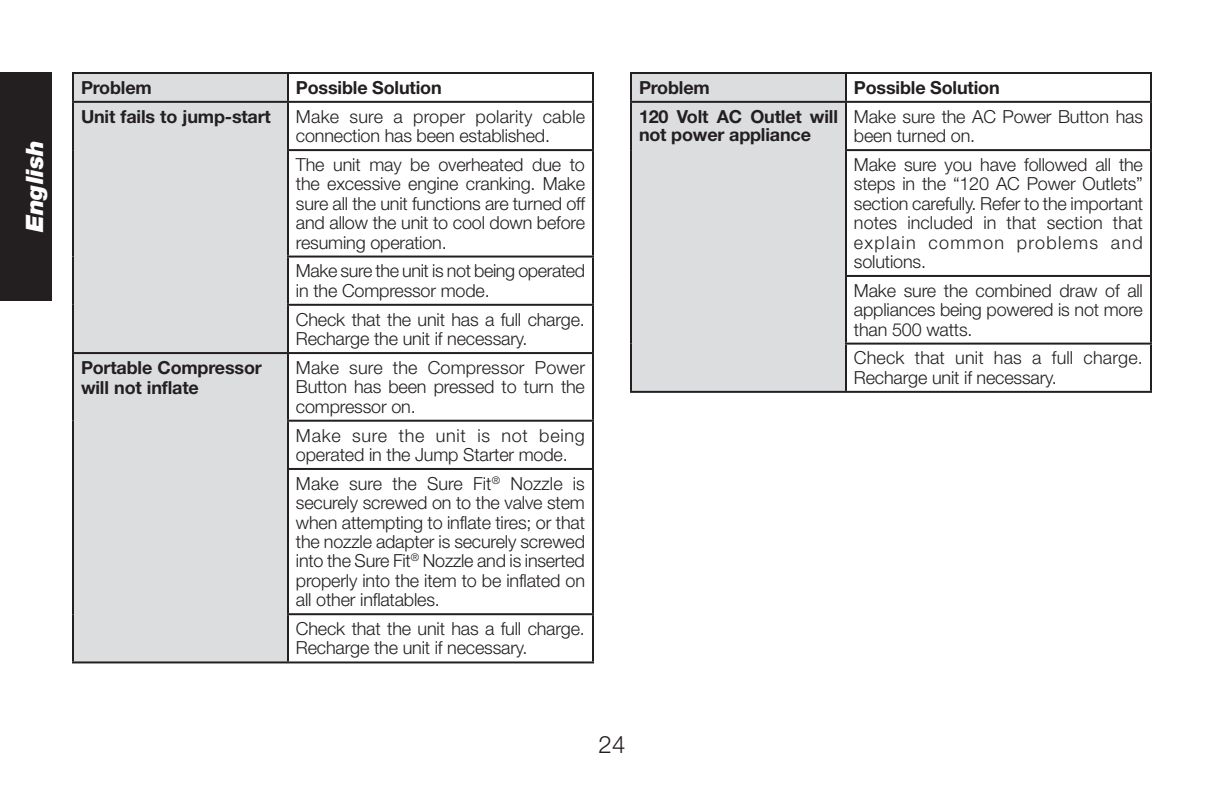
<style>
.page{position:relative;width:1224px;height:792px;background:#fff}
.page>*{position:absolute;margin:0;border:0;box-sizing:border-box;transform-origin:0 0}
.t1{font:italic 900 24px "Helvetica Neue LT Std";color:#fff}
.t2{font:300 24px "Helvetica Neue LT Std";color:#231f20}
.t3{font:300 18px/19.4px "Helvetica Neue LT Std";letter-spacing:-.01em;color:#231f20}
.t4{font:700 18px/20px "Helvetica Neue LT Std";letter-spacing:-.01em;color:#231f20}
.t5{font:300 18px/19.4px "Helvetica Neue LT Std";letter-spacing:.01em;color:#231f20}
</style>
<div class="page">
<div style="left:0;top:72px;width:52px;height:228px;background:#231f20"></div>
<div style="left:74px;top:74px;width:213px;height:587px;background:#dcdddf"></div>
<hr style="left:72px;top:72px;width:216px;height:2px;background:#231f20">
<hr style="left:72px;top:74px;width:2px;height:27px;background:#231f20">
<hr style="left:288px;top:72px;width:306px;height:2px;background:#231f20">
<hr style="left:287px;top:74px;width:2px;height:27px;background:#231f20">
<hr style="left:592px;top:74px;width:2px;height:27px;background:#231f20">
<hr style="left:72px;top:101px;width:216px;height:2px;background:#231f20">
<hr style="left:72px;top:103px;width:2px;height:47px;background:#231f20">
<hr style="left:288px;top:101px;width:306px;height:2px;background:#231f20">
<hr style="left:287px;top:103px;width:2px;height:46px;background:#231f20">
<hr style="left:592px;top:103px;width:2px;height:46px;background:#231f20">
<hr style="left:72px;top:150px;width:2px;height:107px;background:#231f20">
<hr style="left:287px;top:149px;width:307px;height:2px;background:#231f20">
<hr style="left:287px;top:151px;width:2px;height:105px;background:#231f20">
<hr style="left:592px;top:151px;width:2px;height:105px;background:#231f20">
<hr style="left:72px;top:257px;width:2px;height:48px;background:#231f20">
<hr style="left:287px;top:256px;width:307px;height:2px;background:#231f20">
<hr style="left:287px;top:258px;width:2px;height:46px;background:#231f20">
<hr style="left:592px;top:258px;width:2px;height:46px;background:#231f20">
<hr style="left:72px;top:305px;width:2px;height:47px;background:#231f20">
<hr style="left:287px;top:304px;width:307px;height:2px;background:#231f20">
<hr style="left:287px;top:306px;width:2px;height:46px;background:#231f20">
<hr style="left:592px;top:306px;width:2px;height:46px;background:#231f20">
<hr style="left:72px;top:352px;width:216px;height:2px;background:#231f20">
<hr style="left:72px;top:354px;width:2px;height:67px;background:#231f20">
<hr style="left:288px;top:352px;width:306px;height:2px;background:#231f20">
<hr style="left:287px;top:354px;width:2px;height:66px;background:#231f20">
<hr style="left:592px;top:354px;width:2px;height:66px;background:#231f20">
<hr style="left:72px;top:421px;width:2px;height:48px;background:#231f20">
<hr style="left:287px;top:420px;width:307px;height:2px;background:#231f20">
<hr style="left:287px;top:422px;width:2px;height:46px;background:#231f20">
<hr style="left:592px;top:422px;width:2px;height:46px;background:#231f20">
<hr style="left:72px;top:469px;width:2px;height:145px;background:#231f20">
<hr style="left:287px;top:468px;width:307px;height:2px;background:#231f20">
<hr style="left:287px;top:470px;width:2px;height:143px;background:#231f20">
<hr style="left:592px;top:470px;width:2px;height:143px;background:#231f20">
<hr style="left:72px;top:614px;width:2px;height:47px;background:#231f20">
<hr style="left:287px;top:613px;width:307px;height:2px;background:#231f20">
<hr style="left:287px;top:615px;width:2px;height:46px;background:#231f20">
<hr style="left:592px;top:615px;width:2px;height:46px;background:#231f20">
<hr style="left:72px;top:661px;width:216px;height:2px;background:#231f20">
<hr style="left:288px;top:661px;width:306px;height:2px;background:#231f20">
<div style="left:632px;top:74px;width:213px;height:317px;background:#dcdddf"></div>
<hr style="left:630px;top:72px;width:216px;height:2px;background:#231f20">
<hr style="left:630px;top:74px;width:2px;height:27px;background:#231f20">
<hr style="left:846px;top:72px;width:306px;height:2px;background:#231f20">
<hr style="left:845px;top:74px;width:2px;height:27px;background:#231f20">
<hr style="left:1150px;top:74px;width:2px;height:27px;background:#231f20">
<hr style="left:630px;top:101px;width:216px;height:2px;background:#231f20">
<hr style="left:630px;top:103px;width:2px;height:47px;background:#231f20">
<hr style="left:846px;top:101px;width:306px;height:2px;background:#231f20">
<hr style="left:845px;top:103px;width:2px;height:46px;background:#231f20">
<hr style="left:1150px;top:103px;width:2px;height:46px;background:#231f20">
<hr style="left:630px;top:150px;width:2px;height:126px;background:#231f20">
<hr style="left:845px;top:149px;width:307px;height:2px;background:#231f20">
<hr style="left:845px;top:151px;width:2px;height:124px;background:#231f20">
<hr style="left:1150px;top:151px;width:2px;height:124px;background:#231f20">
<hr style="left:630px;top:276px;width:2px;height:68px;background:#231f20">
<hr style="left:845px;top:275px;width:307px;height:2px;background:#231f20">
<hr style="left:845px;top:277px;width:2px;height:66px;background:#231f20">
<hr style="left:1150px;top:277px;width:2px;height:66px;background:#231f20">
<hr style="left:630px;top:344px;width:2px;height:47px;background:#231f20">
<hr style="left:845px;top:343px;width:307px;height:2px;background:#231f20">
<hr style="left:845px;top:345px;width:2px;height:46px;background:#231f20">
<hr style="left:1150px;top:345px;width:2px;height:46px;background:#231f20">
<hr style="left:630px;top:391px;width:216px;height:2px;background:#231f20">
<hr style="left:846px;top:391px;width:306px;height:2px;background:#231f20">
<h1 class="t1" style="left:20px;top:232px;width:93px;rotate:-90deg">English</h1>
<p class="t4" style="left:81px;top:77px;width:72px">Problem</p>
<p class="t4" style="left:296px;top:77px;width:147px">Possible Solution</p>
<p class="t4" style="left:81px;top:106px;width:191px">Unit fails to jump-start</p>
<p class="t3" style="left:296px;top:106px;width:291px">Make sure a proper polarity cable connection has been established.</p>
<p class="t3" style="left:296px;top:154px;width:291px;text-align:justify">The unit may be overheated due to the excessive engine cranking. Make sure all the unit functions are turned off and allow the unit to cool down before resuming operation.</p>
<p class="t3" style="left:296px;top:261px;width:291px">Make sure the unit is not being operated in the Compressor mode.</p>
<p class="t3" style="left:296px;top:309px;width:290px">Check that the unit has a full charge.<br>Recharge the unit if necessary.</p>
<p class="t4" style="left:81px;top:357px;width:182px">Portable Compressor will not inflate</p>
<p class="t3" style="left:296px;top:357px;width:291px;text-align:justify">Make sure the Compressor Power Button has been pressed to turn the compressor on.</p>
<p class="t3" style="left:296px;top:425px;width:290px">Make sure the unit is not being operated in the Jump Starter mode.</p>
<p class="t3" style="left:296px;top:473px;width:291px;text-align:justify">Make sure the Sure Fit<sup>®</sup> Nozzle is securely screwed on to the valve stem when attempting to inflate tires; or that the nozzle adapter is securely screwed into the Sure Fit<sup>®</sup> Nozzle and is inserted properly into the item to be inflated on all other inflatables.</p>
<p class="t3" style="left:296px;top:619px;width:290px">Check that the unit has a full charge.<br>Recharge the unit if necessary.</p>
<p class="t4" style="left:639px;top:77px;width:72px">Problem</p>
<p class="t4" style="left:854px;top:77px;width:147px">Possible Solution</p>
<p class="t4" style="left:639px;top:107px;width:201px;line-height:18.6px">120 Volt AC Outlet will not power appliance</p>
<p class="t3" style="left:854px;top:106px;width:291px">Make sure the AC Power Button has been turned on.</p>
<p class="t3" style="left:854px;top:154px;width:291px;text-align:justify">Make sure you have followed all the steps in the “120 AC Power Outlets” section carefully. Refer to the important notes included in that section that explain common problems and solutions.</p>
<p class="t3" style="left:854px;top:280px;width:291px;text-align:justify">Make sure the combined draw of all appliances being powered is not more than 500 watts.</p>
<p class="t5" style="left:854px;top:348px;width:290px">Check that unit has a full charge.<br>Recharge unit if necessary.</p>
<h1 class="t2" style="left:599px;top:730px;width:28px">24</h1>
</div>
